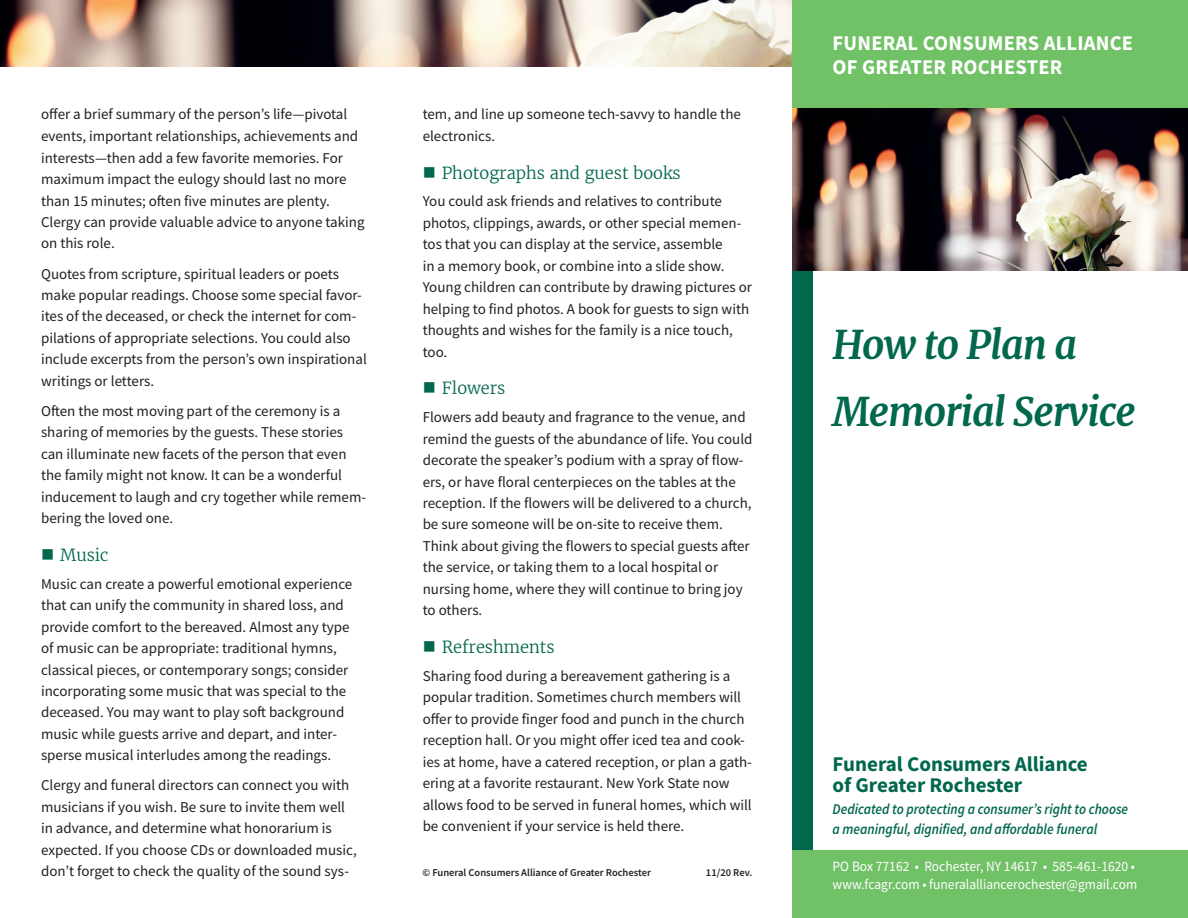
<style>
.page{position:relative;width:1188px;height:918px;background:#fff}
.page>*{position:absolute;margin:0;border:0;box-sizing:border-box;transform-origin:0 0}
.t1{font:italic 700 39px/67.5px "Merriweather";letter-spacing:-.025em;color:#01674d}
.t2{font:700 21px/24px "Source Sans Pro";letter-spacing:.01em;color:#fff}
.t3{font:700 21px/21px "Source Sans Pro";color:#01674d}
.t4{font:300 16.5px "Merriweather";color:#01674d}
.t5{font:15px/21.5px "Source Sans Pro";color:#231f20}
.t6{font:italic 600 15px/19.5px "Source Sans Pro";color:#01674d;scale:.9 1}
.t7{font:14.25px/18px "Source Sans Pro";color:#fff;scale:.95 1}
.t8{font:600 10.5px "Source Sans Pro";color:#231f20}
</style>
<div class="page">
<img style="left:0;top:0;width:792px;height:67px">
<div style="left:793px;top:264px;width:20px;height:586px;background:#01674d"></div>
<div style="left:793px;top:850px;width:395px;height:68px;background:#71c167"></div>
<div style="left:792px;top:0;width:396px;height:108px;background:#71c167"></div>
<img style="left:792px;top:108px;width:396px;height:162px">
<p class="t5" style="left:41px;top:104px;width:325px">offer a brief summary of the person’s life—pivotal events, important relationships, achievements and interests—then add a few favorite memories. For maximum impact the eulogy should last no more than 15 minutes; often five minutes are plenty.<br>Clergy can provide valuable advice to anyone taking on this role.</p>
<p class="t5" style="left:41px;top:263px;width:327px">Quotes from scripture, spiritual leaders or poets make popular readings. Choose some special favor&shy;ites of the deceased, or check the internet for com&shy;pilations of appropriate selections. You could also include excerpts from the person’s own inspirational writings or letters.</p>
<p class="t5" style="left:41px;top:400px;width:327px">Often the most moving part of the ceremony is a sharing of memories by the guests. These stories can illuminate new facets of the person that even the family might not know. It can be a wonderful inducement to laugh and cry together while remem&shy;bering the loved one.</p>
<p class="t4" style="left:41px;top:545px;width:69px">■ Music</p>
<p class="t5" style="left:41px;top:573px;width:313px">Music can create a powerful emotional experience that can unify the community in shared loss, and provide comfort to the bereaved. Almost any type of music can be appropriate: traditional hymns, classical pieces, or contemporary songs; consider incorporating some music that was special to the deceased. You may want to play soft background music while guests arrive and depart, and inter&shy;sperse musical interludes among the readings.</p>
<p class="t5" style="left:41px;top:775px;width:317px">Clergy and funeral directors can connect you with musicians if you wish. Be sure to invite them well in advance, and determine what honorarium is expected. If you choose CDs or downloaded music, don’t forget to check the quality of the sound sys-</p>
<p class="t5" style="left:423px;top:104px;width:320px">tem, and line up someone tech-savvy to handle the electronics.</p>
<p class="t4" style="left:423px;top:162px;width:260px">■ Photographs and guest books</p>
<p class="t5" style="left:423px;top:191px;width:331px">You could ask friends and relatives to contribute photos, clippings, awards, or other special memen&shy;tos that you can display at the service, assemble<br>in a memory book, or combine into a slide show.<br>Young children can contribute by drawing pictures or helping to find photos. A book for guests to sign with thoughts and wishes for the family is a nice touch, too.</p>
<p class="t4" style="left:423px;top:378px;width:84px">■ Flowers</p>
<p class="t5" style="left:423px;top:406px;width:331px">Flowers add beauty and fragrance to the venue, and remind the guests of the abundance of life. You could decorate the speaker’s podium with a spray of flow&shy;ers, or have floral centerpieces on the tables at the reception. If the flowers will be delivered to a church, be sure someone will be on-site to receive them.<br>Think about giving the flowers to special guests after the service, or taking them to a local hospital or nursing home, where they will continue to bring joy to others.</p>
<p class="t4" style="left:423px;top:637px;width:133px">■ Refreshments</p>
<p class="t5" style="left:423px;top:665px;width:331px">Sharing food during a bereavement gathering is a popular tradition. Sometimes church members will offer to provide finger food and punch in the church reception hall. Or you might offer iced tea and cook&shy;ies at home, have a catered reception, or plan a gath&shy;ering at a favorite restaurant. New York State now allows food to be served in funeral homes, which will be convenient if your service is held there.</p>
<p class="t8" style="left:422px;top:866px;width:230px">© Funeral Consumers Alliance of Greater Rochester</p>
<p class="t8" style="left:706px;top:866px;width:48px">11/20 Rev.</p>
<h2 class="t2" style="left:833px;top:30px;width:302px">FUNERAL CONSUMERS ALLIANCE<br>OF GREATER ROCHESTER</h2>
<h1 class="t1" style="left:833px;top:311px;width:305px">How to Plan a<br>Memorial Service</h1>
<h2 class="t3" style="left:833px;top:753px;width:257px">Funeral Consumers Alliance of Greater Rochester</h2>
<p class="t6" style="left:833px;top:799px;width:330px">Dedicated to protecting a consumer’s right to choose a meaningful, dignified, and affordable funeral</p>
<p class="t7" style="left:833px;top:857px;width:322px">PO Box 77162 • Rochester, NY 14617 • 585-461-1620 • www.fcagr.com • funeralalliancerochester@gmail.com</p>
</div>
